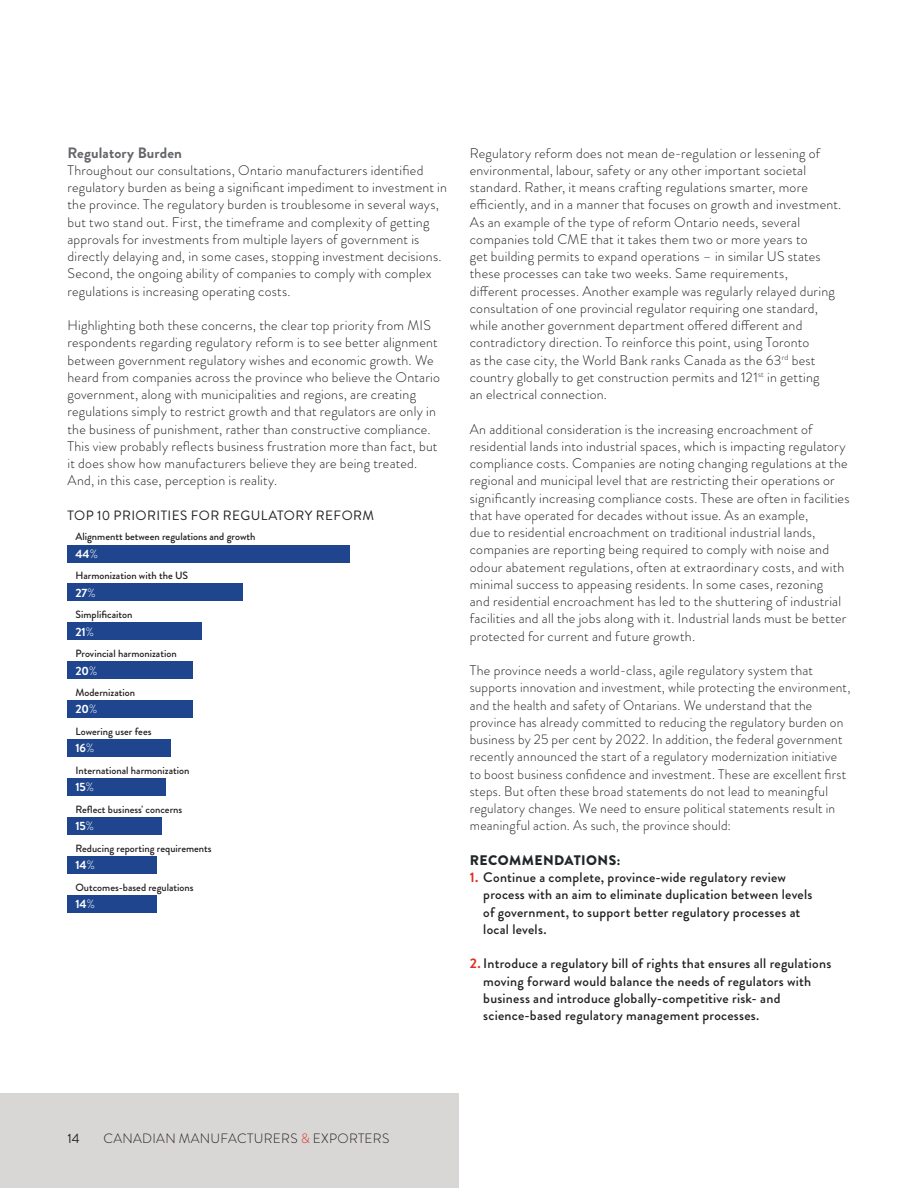
<style>
.page{position:relative;width:918px;height:1188px;background:#fff}
.page>*{position:absolute;margin:0;border:0;box-sizing:border-box;transform-origin:0 0}
.t1{font:700 15px "Brandon Grotesque";letter-spacing:.01em;color:#63656a}
.t2{font:300 13.8px/17.2px "Brandon Grotesque";letter-spacing:.015em;color:#231f20}
.t3{font:500 13.8px/17.2px "Brandon Grotesque";letter-spacing:.015em;color:#231f20}
.t4{font:900 13.8px "Brandon Grotesque";letter-spacing:.03em;color:#212628}
.t5{font:13.5px "Brandon Grotesque";letter-spacing:.03em;color:#231f20}
.t6{font:300 13.5px "Brandon Grotesque";letter-spacing:.02em;color:#231f20}
.t7{font:13.5px "Brandon Grotesque";color:#212628}
.t8{font:700 12px "Brandon Grotesque";color:#fff}
.t9{font:500 10.5px "Brandon Grotesque";color:#231f20}
.s1{font-weight:300}
.s2{font-weight:700;color:#dd3127}
.s3{color:#dd3127}
</style>
<div class="page">
<div style="left:0;top:1094px;width:459px;height:94px;background:#d9d7d5"></div>
<div style="left:68px;top:545px;width:282px;height:17px;background:#1e458d"></div>
<div style="left:68px;top:584px;width:175px;height:17px;background:#1e458d"></div>
<div style="left:68px;top:623px;width:134px;height:17px;background:#1e458d"></div>
<div style="left:68px;top:662px;width:125px;height:17px;background:#1e458d"></div>
<div style="left:68px;top:701px;width:125px;height:17px;background:#1e458d"></div>
<div style="left:68px;top:740px;width:103px;height:17px;background:#1e458d"></div>
<div style="left:68px;top:779px;width:98px;height:17px;background:#1e458d"></div>
<div style="left:68px;top:818px;width:94px;height:17px;background:#1e458d"></div>
<div style="left:68px;top:856px;width:89px;height:18px;background:#1e458d"></div>
<div style="left:68px;top:895px;width:89px;height:18px;background:#1e458d"></div>
<p class="t1" style="left:68px;top:142px;width:116px">Regulatory Burden</p>
<p class="t2" style="left:68px;top:161px;width:381px">Throughout our consultations, Ontario manufacturers identified regulatory burden as being a significant impediment to investment in the province. The regulatory burden is troublesome in several ways, but two stand out. First, the timeframe and complexity of getting approvals for investments from multiple layers of government is directly delaying and, in some cases, stopping investment decisions.<br>Second, the ongoing ability of companies to comply with complex regulations is increasing operating costs.</p>
<p class="t2" style="left:68px;top:317px;width:374px">Highlighting both these concerns, the clear top priority from MIS respondents regarding regulatory reform is to see better alignment between government regulatory wishes and economic growth. We heard from companies across the province who believe the Ontario government, along with municipalities and regions, are creating regulations simply to restrict growth and that regulators are only in the business of punishment, rather than constructive compliance.<br>This view probably reflects business frustration more than fact, but it does show how manufacturers believe they are being treated.<br>And, in this case, perception is reality.</p>
<p class="t5" style="left:68px;top:506px;width:308px">TOP 10 PRIORITIES FOR REGULATORY REFORM</p>
<p class="t9" style="left:76px;top:529px;width:181px">Alignmentt between regulations and growth</p>
<p class="t9" style="left:76px;top:568px;width:114px">Harmonization with the US</p>
<p class="t9" style="left:76px;top:607px;width:58px">Simplificaiton</p>
<p class="t9" style="left:76px;top:646px;width:103px">Provincial harmonization</p>
<p class="t9" style="left:76px;top:685px;width:61px">Modernization</p>
<p class="t9" style="left:76px;top:724px;width:78px">Lowering user fees</p>
<p class="t9" style="left:76px;top:763px;width:116px">International harmonization</p>
<p class="t9" style="left:76px;top:802px;width:108px">Reflect business' concerns</p>
<p class="t9" style="left:76px;top:841px;width:138px">Reducing reporting requirements</p>
<p class="t9" style="left:76px;top:880px;width:120px">Outcomes-based regulations</p>
<p class="t8" style="left:75px;top:545px;width:24px">44<span class="s1">%</span></p>
<p class="t8" style="left:75px;top:584px;width:22px">27<span class="s1">%</span></p>
<p class="t8" style="left:75px;top:623px;width:20px">21<span class="s1">%</span></p>
<p class="t8" style="left:75px;top:662px;width:23px">20<span class="s1">%</span></p>
<p class="t8" style="left:75px;top:701px;width:23px">20<span class="s1">%</span></p>
<p class="t8" style="left:75px;top:740px;width:21px">16<span class="s1">%</span></p>
<p class="t8" style="left:75px;top:779px;width:20px">15<span class="s1">%</span></p>
<p class="t8" style="left:75px;top:818px;width:20px">15<span class="s1">%</span></p>
<p class="t8" style="left:75px;top:857px;width:21px">14<span class="s1">%</span></p>
<p class="t8" style="left:75px;top:896px;width:21px">14<span class="s1">%</span></p>
<p class="t2" style="left:470px;top:144px;width:373px">Regulatory reform does not mean de-regulation or lessening of environmental, labour, safety or any other important societal standard. Rather, it means crafting regulations smarter, more efficiently, and in a manner that focuses on growth and investment.<br>As an example of the type of reform Ontario needs, several companies told CME that it takes them two or more years to<br>get building permits to expand operations – in similar US states these processes can take two weeks. Same requirements,<br>different processes. Another example was regularly relayed during consultation of one provincial regulator requiring one standard, while another government department offered different and contradictory direction. To reinforce this point, using Toronto<br>as the case city, the World Bank ranks Canada as the 63<sup>rd</sup> best country globally to get construction permits and 121<sup>st</sup> in getting<br>an electrical connection.</p>
<p class="t2" style="left:470px;top:420px;width:381px">An additional consideration is the increasing encroachment of residential lands into industrial spaces, which is impacting regulatory compliance costs. Companies are noting changing regulations at the regional and municipal level that are restricting their operations or significantly increasing compliance costs. These are often in facilities that have operated for decades without issue. As an example,<br>due to residential encroachment on traditional industrial lands, companies are reporting being required to comply with noise and odour abatement regulations, often at extraordinary costs, and with minimal success to appeasing residents. In some cases, rezoning<br>and residential encroachment has led to the shuttering of industrial facilities and all the jobs along with it. Industrial lands must be better protected for current and future growth.</p>
<p class="t2" style="left:470px;top:662px;width:382px">The province needs a world-class, agile regulatory system that supports innovation and investment, while protecting the environment, and the health and safety of Ontarians. We understand that the province has already committed to reducing the regulatory burden on business by 25 per cent by 2022. In addition, the federal government recently announced the start of a regulatory modernization initiative to boost business confidence and investment. These are excellent first steps. But often these broad statements do not lead to meaningful regulatory changes. We need to ensure political statements result in meaningful action. As such, the province should:</p>
<p class="t4" style="left:470px;top:850px;width:152px">RECOMMENDATIONS:</p>
<p class="t3" style="left:483px;top:869px;width:331px;text-indent:-14px"><span class="s2">1.</span> Continue a complete, province-wide regulatory review process with an aim to eliminate duplication between levels of government, to support better regulatory processes at local levels.</p>
<p class="t3" style="left:483px;top:955px;width:350px;text-indent:-14px"><span class="s2">2.</span> Introduce a regulatory bill of rights that ensures all regulations moving forward would balance the needs of regulators with business and introduce globally-competitive risk- and science-based regulatory management processes.</p>
<p class="t7" style="left:68px;top:1130px;width:14px">14</p>
<p class="t6" style="left:103px;top:1130px;width:287px">CANADIAN MANUFACTURERS <span class="s3">&amp;</span> EXPORTERS</p>
</div>
